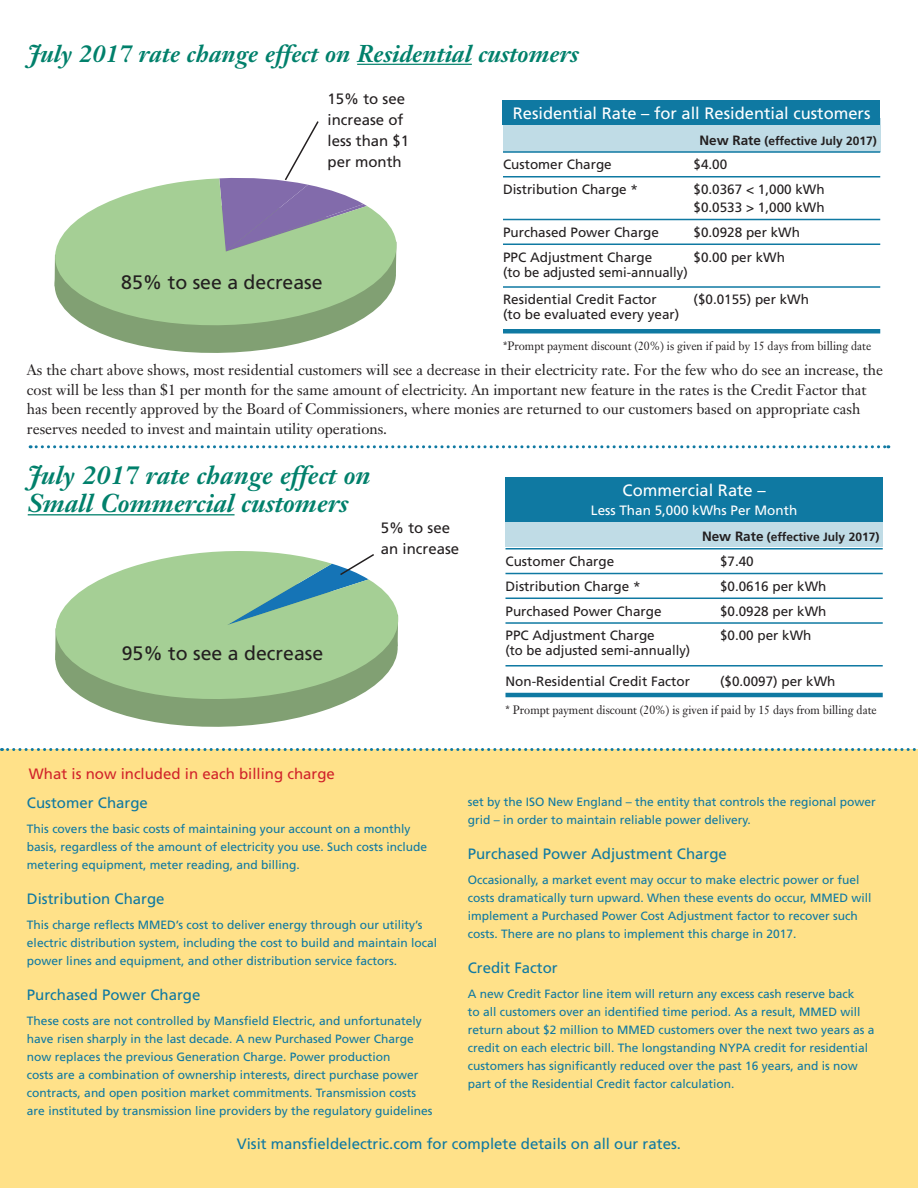
<style>
.page{position:relative;width:918px;height:1188px;background:#fff}
.page>*{position:absolute;margin:0;border:0;box-sizing:border-box;transform-origin:0 0}
.Heads{font:italic 700 25.5px/28.5px "Janson Text";color:#00806b}
.Heads-2{font:italic 700 24px "Janson Text";color:#00806b}
.Sidebar_text{font:19.5px "Frutiger";color:#231f20}
.Sidebar_text-2{font:16.5px "Frutiger";color:#fff}
.Text{font:15px/19.5px "Janson Text";color:#231f20}
.Side_bar_heads{font:15px "Frutiger";color:#0f79a2}
.Sidebar_text-3{font:15px "Frutiger";color:#0f79a2}
.Sidebar_text-4{font:15px/21px "Frutiger";color:#231f20}
.Side_bar_heads-2{font:15px "Frutiger";color:#d1232a}
.Text-2{font:13.5px "Frutiger";color:#231f20}
.Sidebar_text-5{font:13.5px "Frutiger";color:#fff}
.Sidebar_text-6{font:12px/18px "Frutiger";color:#0f79a2}
.Text-3{font:12px "Janson Text";color:#231f20;scale:.94 1}
.Text-4{font:700 12px "Frutiger";color:#231f20}
.s1{font-size:13.5px}
</style>
<div class="page">
<div style="left:506px;top:522px;width:378px;height:25px;background:#c0dce6"></div>
<div style="left:503px;top:118px;width:378px;height:34px;background:#c0dce6"></div>
<div style="left:502px;top:100px;width:378px;height:25px;background:#0f79a2"></div>
<div style="left:0;top:750px;width:918px;height:438px;background:#ffe189"></div>
<svg style="left:2px;top:748px;width:916px;height:3px"></svg>
<hr style="left:503px;top:151px;width:377px;height:2px;background:#0f79a2">
<hr style="left:503px;top:176px;width:377px;height:2px;background:#0f79a2">
<hr style="left:503px;top:219px;width:377px;height:1px;background:#0f79a2">
<hr style="left:503px;top:244px;width:377px;height:1px;background:#0f79a2">
<hr style="left:503px;top:286px;width:377px;height:2px;background:#0f79a2">
<div style="left:503px;top:329px;width:377px;height:5px;background:#0f79a2"></div>
<div style="left:506px;top:477px;width:378px;height:45px;background:#0f79a2"></div>
<hr style="left:506px;top:548px;width:377px;height:2px;background:#0f79a2">
<hr style="left:506px;top:573px;width:377px;height:1px;background:#0f79a2">
<hr style="left:506px;top:598px;width:377px;height:1px;background:#0f79a2">
<hr style="left:506px;top:622px;width:377px;height:2px;background:#0f79a2">
<hr style="left:506px;top:665px;width:377px;height:2px;background:#0f79a2">
<hr style="left:506px;top:693px;width:377px;height:4px;background:#0f79a2">
<svg style="left:104px;top:708px;width:227px;height:19px;fill:#81a073"></svg>
<svg style="left:55px;top:551px;width:344px;height:157px;fill:#a5cf95"></svg>
<hr style="left:28px;top:514px;width:207px;height:1px;background:#00806b">
<hr style="left:357px;top:64px;width:115px;height:1px;background:#00806b">
<svg style="left:105px;top:335px;width:222px;height:18px;fill:#81a073"></svg>
<svg style="left:54px;top:178px;width:343px;height:157px;fill:#a5cf95"></svg>
<svg style="left:226px;top:553px;width:150px;height:100px;background:#98c5a0"></svg>
<svg style="left:219px;top:121px;width:148px;height:158px"></svg>
<svg style="left:30px;top:445px;width:859px;height:3px"></svg>
<p class="Heads-2" style="left:28px;top:38px;width:553px">July 2017 rate change effect on Residential customers</p>
<p class="Sidebar_text-4" style="left:328px;top:88px;width:83px">15% to see increase of less than $1 per month</p>
<p class="Sidebar_text-2" style="left:513px;top:103px;width:359px">Residential Rate – for all Residential customers</p>
<p class="Text-4" style="left:700px;top:133px;width:179px"><span class="s1">New Rate</span> (effective July 2017)</p>
<p class="Text-2" style="left:503px;top:157px;width:110px">Customer Charge</p>
<p class="Text-2" style="left:694px;top:157px;width:35px">$4.00</p>
<p class="Text-2" style="left:503px;top:181px;width:137px">Distribution Charge *</p>
<p class="Text-2" style="left:694px;top:181px;width:133px">$0.0367 &lt; 1,000 kWh</p>
<p class="Text-2" style="left:694px;top:199px;width:133px">$0.0533 &gt; 1,000 kWh</p>
<p class="Text-2" style="left:503px;top:224px;width:158px">Purchased Power Charge</p>
<p class="Text-2" style="left:694px;top:224px;width:108px">$0.0928 per kWh</p>
<p class="Text-2" style="left:503px;top:249px;width:151px">PPC Adjustment Charge</p>
<p class="Text-2" style="left:694px;top:249px;width:93px">$0.00 per kWh</p>
<p class="Text-2" style="left:503px;top:264px;width:186px">(to be adjusted semi-annually)</p>
<p class="Text-2" style="left:503px;top:292px;width:155px">Residential Credit Factor</p>
<p class="Text-2" style="left:694px;top:292px;width:117px">($0.0155) per kWh</p>
<p class="Text-2" style="left:503px;top:307px;width:178px">(to be evaluated every year)</p>
<p class="Text-3" style="left:503px;top:338px;width:393px">*Prompt payment discount (20%) is given if paid by 15 days from billing date</p>
<p class="Text" style="left:27px;top:360px;width:858px">As the chart above shows, most residential customers will see a decrease in their electricity rate. For the few who do see an increase, the cost will be less than $1 per month for the same amount of electricity. An important new feature in the rates is the Credit Factor that has been recently approved by the Board of Commissioners, where monies are returned to our customers based on appropriate cash reserves needed to invest and maintain utility operations.</p>
<p class="Sidebar_text" style="left:121px;top:271px;width:203px">85% to see a decrease</p>
<p class="Heads" style="left:28px;top:460px;width:344px">July 2017 rate change effect on<br>Small Commercial customers</p>
<p class="Sidebar_text-4" style="left:381px;top:517px;width:80px">5% to see an increase</p>
<p class="Sidebar_text" style="left:122px;top:642px;width:203px">95% to see a decrease</p>
<p class="Sidebar_text-2" style="left:623px;top:481px;width:145px">Commercial Rate –</p>
<p class="Sidebar_text-5" style="left:591px;top:503px;width:208px">Less Than 5,000 kWhs Per Month</p>
<p class="Text-4" style="left:702px;top:530px;width:179px"><span class="s1">New Rate</span> (effective July 2017)</p>
<p class="Text-2" style="left:506px;top:553px;width:110px">Customer Charge</p>
<p class="Text-2" style="left:720px;top:553px;width:35px">$7.40</p>
<p class="Text-2" style="left:506px;top:578px;width:137px">Distribution Charge *</p>
<p class="Text-2" style="left:720px;top:578px;width:108px">$0.0616 per kWh</p>
<p class="Text-2" style="left:506px;top:603px;width:158px">Purchased Power Charge</p>
<p class="Text-2" style="left:720px;top:603px;width:108px">$0.0928 per kWh</p>
<p class="Text-2" style="left:506px;top:628px;width:151px">PPC Adjustment Charge</p>
<p class="Text-2" style="left:720px;top:628px;width:93px">$0.00 per kWh</p>
<p class="Text-2" style="left:506px;top:643px;width:186px">(to be adjusted semi-annually)</p>
<p class="Text-2" style="left:506px;top:673px;width:186px">Non-Residential Credit Factor</p>
<p class="Text-2" style="left:720px;top:673px;width:117px">($0.0097) per kWh</p>
<p class="Text-3" style="left:506px;top:702px;width:396px">* Prompt payment discount (20%) is given if paid by 15 days from billing date</p>
<p class="Side_bar_heads-2" style="left:29px;top:765px;width:307px">What is now included in each billing charge</p>
<p class="Side_bar_heads" style="left:27px;top:794px;width:122px">Customer Charge</p>
<p class="Sidebar_text-6" style="left:27px;top:820px;width:402px">This covers the basic costs of maintaining your account on a monthly basis, regardless of the amount of electricity you use. Such costs include metering equipment, meter reading, and billing.</p>
<p class="Side_bar_heads" style="left:27px;top:890px;width:139px">Distribution Charge</p>
<p class="Sidebar_text-6" style="left:27px;top:916px;width:412px">This charge reflects MMED’s cost to deliver energy through our utility’s electric distribution system, including the cost to build and maintain local power lines and equipment, and other distribution service factors.</p>
<p class="Side_bar_heads" style="left:27px;top:986px;width:175px">Purchased Power Charge</p>
<p class="Sidebar_text-6" style="left:27px;top:1012px;width:407px">These costs are not controlled by Mansfield Electric, and unfortunately have risen sharply in the last decade. A new Purchased Power Charge now replaces the previous Generation Charge. Power production<br>costs are a combination of ownership interests, direct purchase power contracts, and open position market commitments. Transmission costs are instituted by transmission line providers by the regulatory guidelines</p>
<p class="Sidebar_text-6" style="left:468px;top:793px;width:410px">set by the ISO New England – the entity that controls the regional power grid – in order to maintain reliable power delivery.</p>
<p class="Side_bar_heads" style="left:468px;top:845px;width:261px">Purchased Power Adjustment Charge</p>
<p class="Sidebar_text-6" style="left:468px;top:871px;width:405px">Occasionally, a market event may occur to make electric power or fuel costs dramatically turn upward. When these events do occur, MMED will implement a Purchased Power Cost Adjustment factor to recover such costs. There are no plans to implement this charge in 2017.</p>
<p class="Side_bar_heads" style="left:468px;top:959px;width:92px">Credit Factor</p>
<p class="Sidebar_text-6" style="left:468px;top:985px;width:408px">A new Credit Factor line item will return any excess cash reserve back<br>to all customers over an identified time period. As a result, MMED will return about $2 million to MMED customers over the next two years as a credit on each electric bill. The longstanding NYPA credit for residential customers has significantly reduced over the past 16 years, and is now part of the Residential Credit factor calculation.</p>
<p class="Sidebar_text-3" style="left:237px;top:1135px;width:446px">Visit mansfieldelectric.com for complete details on all our rates.</p>
</div>
